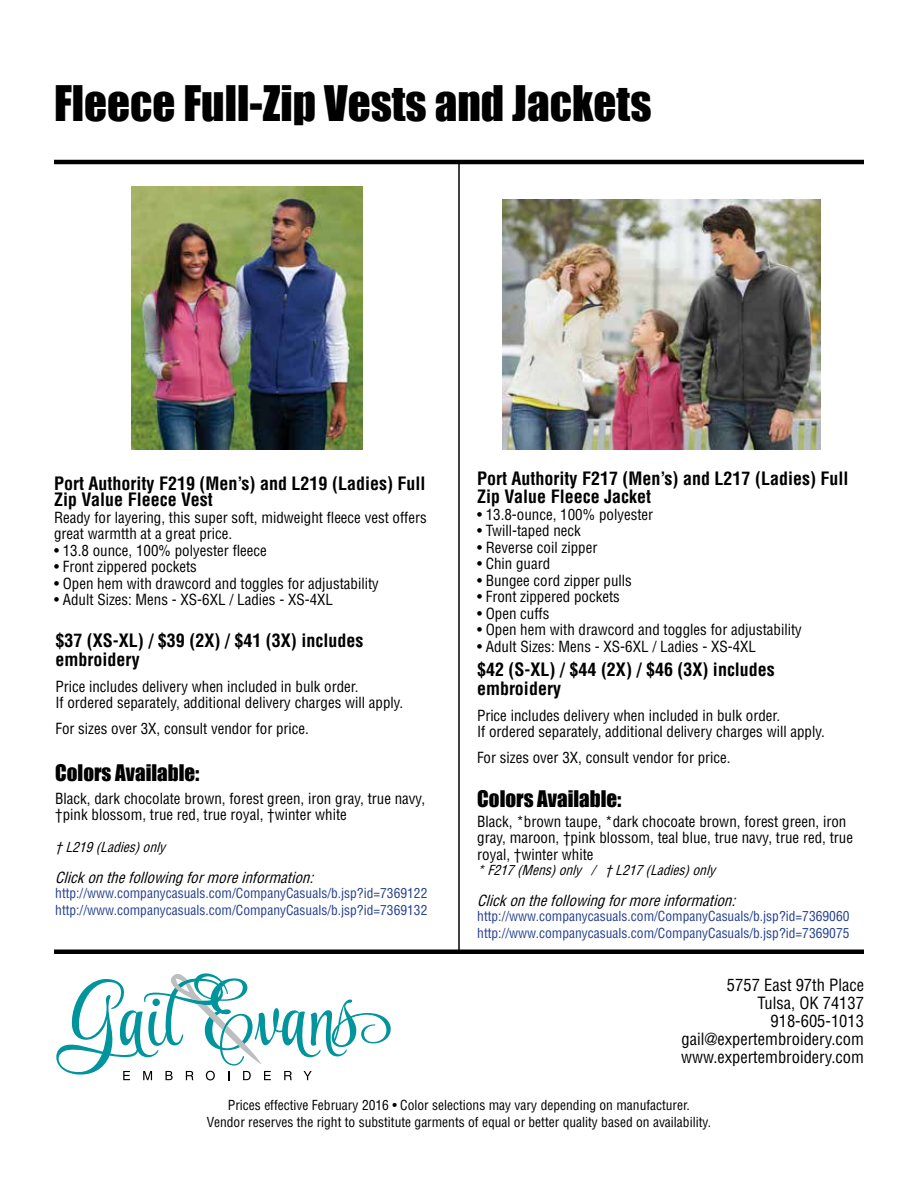
<style>
.page{position:relative;width:918px;height:1188px;background:#fff}
.page>*{position:absolute;margin:0;border:0;box-sizing:border-box;transform-origin:0 0}
.t1{font:45px "Impact";color:#000}
.t2{font:21px "Impact";color:#000}
.t3{font:700 condensed 18px/19.5px "Helvetica LT Std";color:#000}
.t4{font:condensed 16.5px/18px "Helvetica LT Std";color:#000;text-align:right}
.t5{font:condensed 15px/16.5px "Helvetica LT Std";color:#000}
.t6{font:italic condensed 15px "Helvetica LT Std";color:#000}
.t7{font:condensed 13.5px/16.5px "Helvetica LT Std";color:#25408f}
.t8{font:condensed 13.5px/16.5px "Helvetica LT Std";color:#000;text-align:center}
.t9{font:italic condensed 13.5px "Helvetica LT Std";color:#000}
</style>
<div class="page">
<hr style="left:54px;top:160px;width:810px;height:4px;background:#000">
<hr style="left:54px;top:950px;width:810px;height:4px;background:#000">
<svg style="left:56px;top:973px;width:335px;height:107px"></svg>
<img style="left:131px;top:186px;width:231px;height:264px">
<hr style="left:458px;top:162px;width:2px;height:789px;background:#000">
<img style="left:502px;top:200px;width:319px;height:249px">
<h1 class="t1" style="left:54px;top:68px;width:599px">Fleece Full-Zip Vests and Jackets</h1>
<p class="t3" style="left:54px;top:475px;width:373px;line-height:16.5px">Port Authority F219 (Men’s) and L219 (Ladies) Full<br>Zip Value Fleece Vest</p>
<p class="t5" style="left:54px;top:509px;width:374px">Ready for layering, this super soft, midweight fleece vest offers great warmtth at a great price.</p>
<p class="t5" style="left:54px;top:542px;width:214px">• 13.8 ounce, 100% polyester fleece</p>
<p class="t5" style="left:54px;top:559px;width:144px">• Front zippered pockets</p>
<p class="t5" style="left:54px;top:575px;width:326px">• Open hem with drawcord and toggles for adjustability</p>
<p class="t5" style="left:54px;top:592px;width:281px">• Adult Sizes: Mens - XS-6XL / Ladies - XS-4XL</p>
<p class="t3" style="left:55px;top:630px;width:309px">$37 (XS-XL) / $39 (2X) / $41 (3X) includes embroidery</p>
<p class="t5" style="left:55px;top:678px;width:350px">Price includes delivery when included in bulk order.<br>If ordered separately, additional delivery charges will apply.</p>
<p class="t5" style="left:55px;top:720px;width:255px">For sizes over 3X, consult vendor for price.</p>
<h2 class="t2" style="left:55px;top:756px;width:146px">Colors Available:</h2>
<p class="t5" style="left:55px;top:790px;width:371px">Black, dark chocolate brown, forest green, iron gray, true navy, †pink blossom, true red, true royal, †winter white</p>
<p class="t9" style="left:55px;top:838px;width:116px">†L219(Ladies)only</p>
<p class="t6" style="left:55px;top:868px;width:264px">Clickonthefollowingformoreinformation:</p>
<p class="t7" style="left:55px;top:885px;width:374px">http://www.companycasuals.com/CompanyCasuals/b.jsp?id=7369122 http://www.companycasuals.com/CompanyCasuals/b.jsp?id=7369132</p>
<p class="t3" style="left:477px;top:470px;width:373px;line-height:18px">Port Authority F217 (Men’s) and L217 (Ladies) Full<br>Zip Value Fleece Jacket</p>
<p class="t5" style="left:477px;top:506px;width:178px">• 13.8-ounce, 100% polyester</p>
<p class="t5" style="left:477px;top:523px;width:105px">• Twill-taped neck</p>
<p class="t5" style="left:477px;top:539px;width:122px">• Reverse coil zipper</p>
<p class="t5" style="left:477px;top:556px;width:75px">• Chin guard</p>
<p class="t5" style="left:477px;top:572px;width:156px">• Bungee cord zipper pulls</p>
<p class="t5" style="left:477px;top:589px;width:144px">• Front zippered pockets</p>
<p class="t5" style="left:477px;top:605px;width:74px">• Open cuffs</p>
<p class="t5" style="left:477px;top:622px;width:326px">• Open hem with drawcord and toggles for adjustability</p>
<p class="t5" style="left:477px;top:638px;width:281px">• Adult Sizes: Mens - XS-6XL / Ladies - XS-4XL</p>
<p class="t3" style="left:477px;top:660px;width:299px">$42 (S-XL) / $44 (2X) / $46 (3X) includes embroidery</p>
<p class="t5" style="left:477px;top:707px;width:350px">Price includes delivery when included in bulk order.<br>If ordered separately, additional delivery charges will apply.</p>
<p class="t5" style="left:477px;top:749px;width:255px">For sizes over 3X, consult vendor for price.</p>
<h2 class="t2" style="left:477px;top:782px;width:146px">Colors Available:</h2>
<p class="t5" style="left:477px;top:813px;width:377px">Black, *brown taupe, *dark chocoate brown, forest green, iron gray, maroon, †pink blossom, teal blue, true navy, true red, true royal, †winter white</p>
<p class="t9" style="left:477px;top:862px;width:244px">*F217(Mens)only / †L217(Ladies)only</p>
<p class="t6" style="left:477px;top:892px;width:264px">Clickonthefollowingformoreinformation:</p>
<p class="t7" style="left:477px;top:908px;width:374px">http://www.companycasuals.com/CompanyCasuals/b.jsp?id=7369060 http://www.companycasuals.com/CompanyCasuals/b.jsp?id=7369075</p>
<p class="t4" style="left:681px;top:976px;width:184px">5757 East 97th Place<br>Tulsa, OK 74137<br>918-605-1013 gail@expertembroidery.com www.expertembroidery.com</p>
<p class="t8" style="left:207px;top:1097px;width:506px">Prices effective February 2016 • Color selections may vary depending on manufacturer.<br>Vendor reserves the right to substitute garments of equal or better quality based on availability.</p>
</div>
